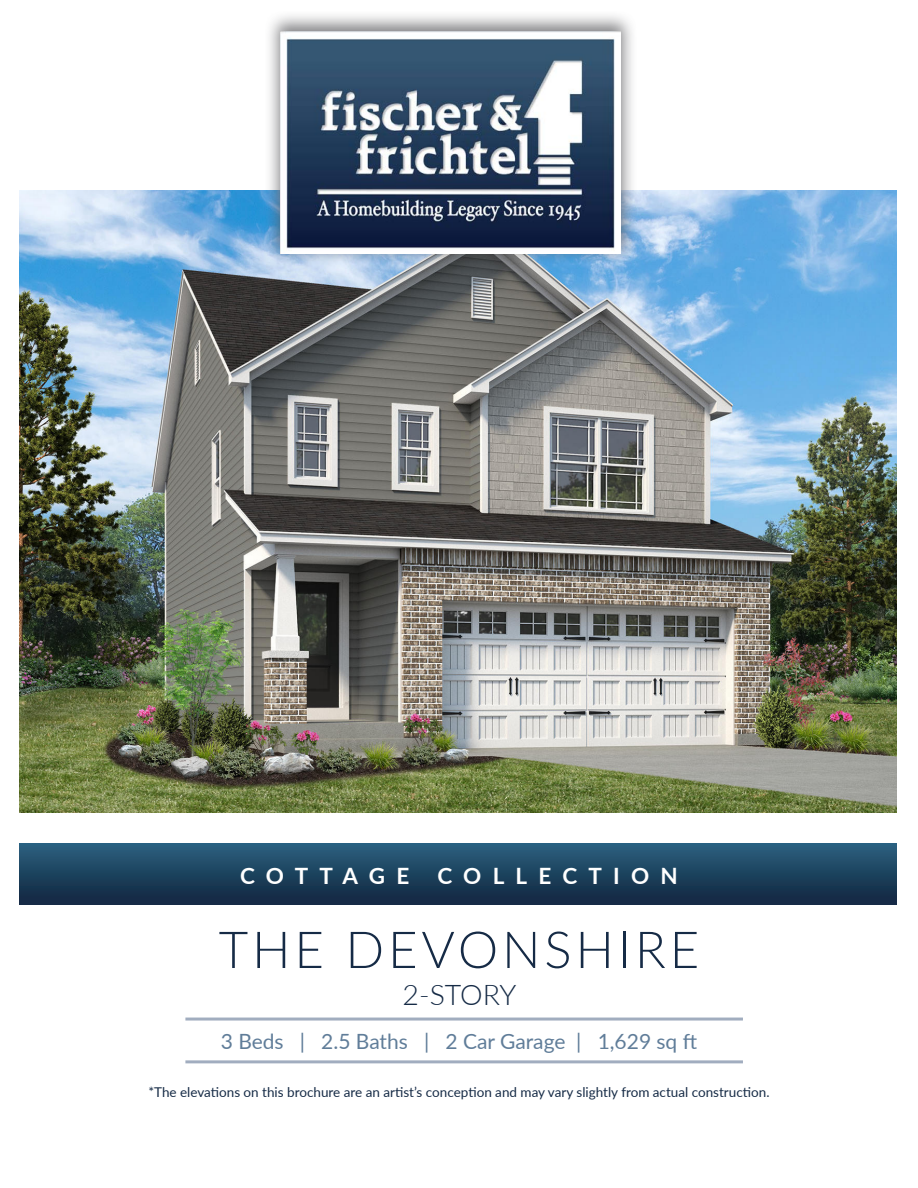
<style>
.page{position:relative;width:918px;height:1188px;background:#fff}
.page>*{position:absolute;margin:0;border:0;box-sizing:border-box;transform-origin:0 0}
.t1{font:300 51px "Lato";letter-spacing:.075em;color:#162b46}
.t2{font:300 28.5px "Lato";letter-spacing:-.01em;color:#162b46}
.t3{font:700 22.5px "Lato";letter-spacing:.5em;color:#fff}
.t4{font:21px "Lato";color:#607d99}
.t5{font:13.5px "Lato";color:#162b46}
</style>
<div class="page">
<hr style="left:185px;top:1018px;width:558px;height:3px;background:#a1adbf">
<hr style="left:185px;top:1060px;width:558px;height:3px;background:#a1adbf">
<img style="left:19px;top:191px;width:878px;height:621px">
<div style="left:263px;top:10px;width:375px;height:255px;background:#5a5a5d;opacity:.75"></div>
<img style="left:281px;top:32px;width:340px;height:221px">
<div style="left:19px;top:844px;width:878px;height:60px;background:linear-gradient(to bottom,#2a607e,#122741)"></div>
<p class="t3" style="left:240px;top:859px;width:439px">COTTAGE COLLECTION</p>
<p class="t1" style="left:219px;top:914px;width:482px">THE DEVONSHIRE</p>
<p class="t2" style="left:403px;top:974px;width:115px">2-STORY</p>
<p class="t4" style="left:221px;top:1027px;width:478px">3 Beds | 2.5 Baths | 2 Car Garage | 1,629 sq ft</p>
<p class="t5" style="left:148px;top:1083px;width:623px">*The elevations on this brochure are an artist’s conception and may vary slightly from actual construction.</p>
</div>
